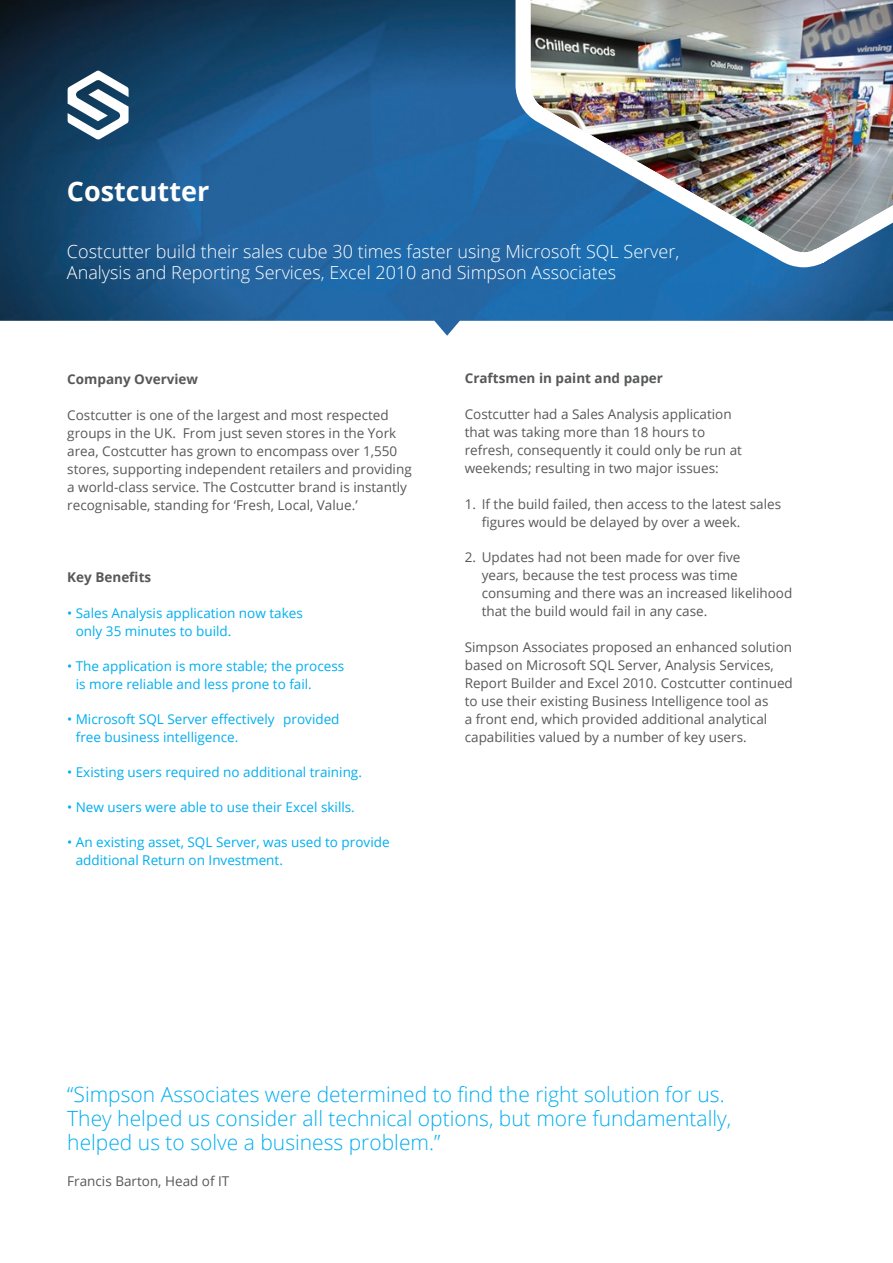
<style>
.page{position:relative;width:893px;height:1263px;background:#fff}
.page>*{position:absolute;margin:0;border:0;box-sizing:border-box;transform-origin:0 0}
.Body_White{font:700 27px "Open Sans";color:#fff}
.Quote_Blue{font:300 21px/24px "Open Sans";color:#00aeef}
.Quote_White_Cover{font:300 18px/21px "Open Sans";color:#fff}
.Body_Grey{font:13.5px/18px "Open Sans";color:#57585a}
.t1{font:13.5px/18px "Open Sans";color:#00aeef}
.Header_Grey{font:700 13.5px "Open Sans";color:#57585a}
.Quote_Person_Positio{font:13.5px "Open Sans";color:#57585a}
.Body_Grey-2{font:700 13.5px "Open Sans";color:#57585a}
</style>
<div class="page">
<img style="left:0;top:0;width:893px;height:321px">
<img style="left:508px;top:0;width:385px;height:281px">
<svg style="left:68px;top:67px;width:61px;height:72px"></svg>
<p class="Body_White" style="left:67px;top:172px;width:144px">Costcutter</p>
<p class="Quote_White_Cover" style="left:67px;top:240px;width:614px">Costcutter build their sales cube 30 times faster using Microsoft SQL Server,<br>Analysis and Reporting Services, Excel 2010 and Simpson Associates</p>
<p class="Body_Grey-2" style="left:67px;top:369px;width:132px">Company Overview</p>
<p class="Body_Grey" style="left:67px;top:406px;width:346px">Costcutter is one of the largest and most respected groups in the UK. From just seven stores in the York area, Costcutter has grown to encompass over 1,550 stores, supporting independent retailers and providing a world-class service. The Costcutter brand is instantly recognisable, standing for ‘Fresh, Local, Value.’</p>
<p class="Header_Grey" style="left:67px;top:567px;width:85px">Key Benefits</p>
<p class="t1" style="left:76px;top:604px;width:229px;text-indent:-9px">• Sales Analysis application now takes only 35 minutes to build.</p>
<p class="t1" style="left:76px;top:657px;width:270px;text-indent:-9px">• The application is more stable; the process is more reliable and less prone to fail.</p>
<p class="t1" style="left:76px;top:710px;width:265px;text-indent:-9px">• Microsoft SQL Server effectively provided free business intelligence.</p>
<p class="t1" style="left:67px;top:763px;width:296px">• Existing users required no additional training.</p>
<p class="t1" style="left:67px;top:798px;width:289px">• New users were able to use their Excel skills.</p>
<p class="t1" style="left:76px;top:833px;width:315px;text-indent:-9px">• An existing asset, SQL Server, was used to provide additional Return on Investment.</p>
<p class="Header_Grey" style="left:465px;top:368px;width:200px">Craftsmen in paint and paper</p>
<p class="Body_Grey" style="left:465px;top:405px;width:279px">Costcutter had a Sales Analysis application that was taking more than 18 hours to refresh, consequently it could only be run at weekends; resulting in two major issues:</p>
<p class="Body_Grey" style="left:482px;top:495px;width:301px;text-indent:-17px">1. If the build failed, then access to the latest sales figures would be delayed by over a week.</p>
<p class="Body_Grey" style="left:482px;top:548px;width:312px;text-indent:-17px">2. Updates had not been made for over five<br>years, because the test process was time consuming and there was an increased likelihood that the build would fail in any case.</p>
<p class="Body_Grey" style="left:465px;top:638px;width:330px">Simpson Associates proposed an enhanced solution based on Microsoft SQL Server, Analysis Services, Report Builder and Excel 2010. Costcutter continued to use their existing Business Intelligence tool as<br>a front end, which provided additional analytical capabilities valued by a number of key users.</p>
<p class="Quote_Blue" style="left:67px;top:1082px;width:666px">“Simpson Associates were determined to find the right solution for us.<br>They helped us consider all technical options, but more fundamentally, helped us to solve a business problem.”</p>
<p class="Quote_Person_Positio" style="left:67px;top:1172px;width:164px">Francis Barton, Head of IT</p>
</div>
